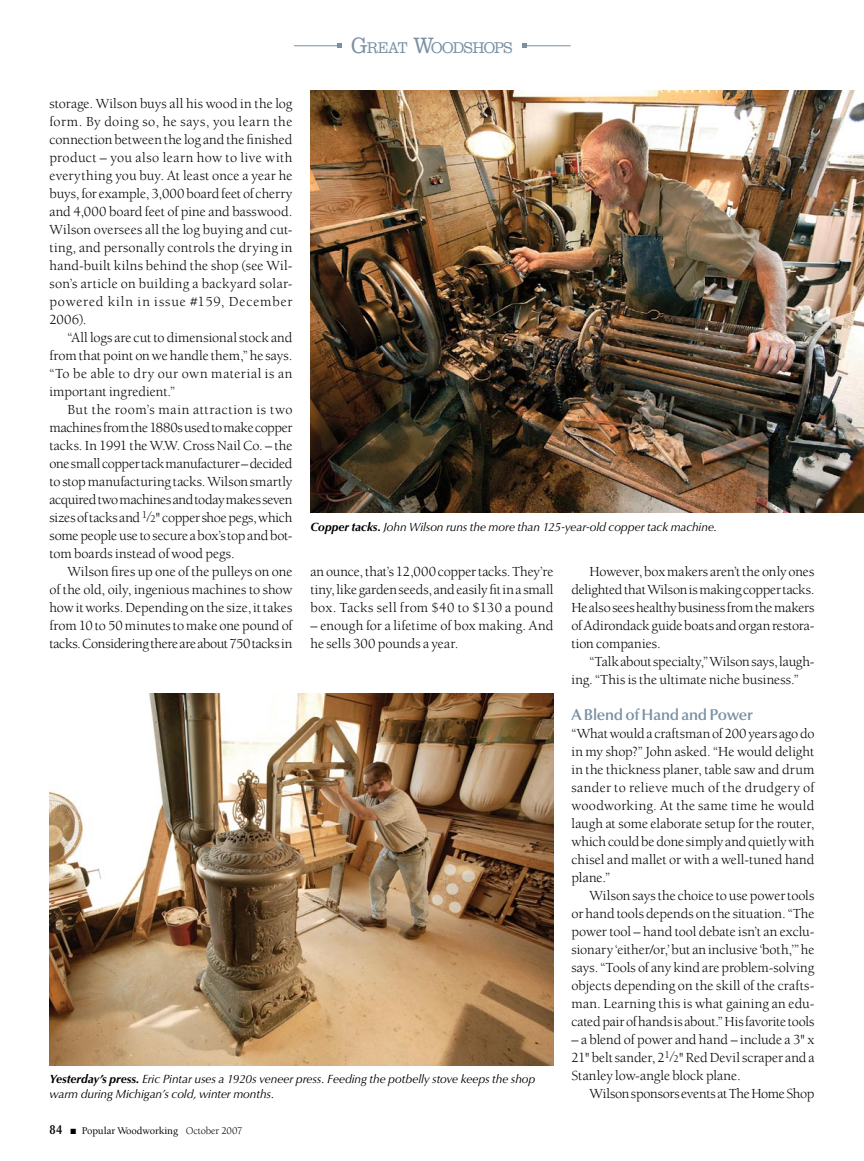
<style>
.page{position:relative;width:864px;height:1161px;background:#fff}
.page>*{position:absolute;margin:0;border:0;box-sizing:border-box;transform-origin:0 0}
.t1{font:300 16.2px "Clarendon LT Std";letter-spacing:-.04em;color:#7a91a4;scale:.91 1}
.AM___subhead{font:600 15.75px "Optima LT Std";letter-spacing:-.015em;color:#7a91a4}
.AM___body_indented{font:14.25px/18px "Berkeley Std";color:#000;text-align:justify}
.AM___body_no_indent{font:14.25px/18px "Berkeley Std";color:#000;text-align:justify}
.AM___body_indented-2{font:14.25px "Berkeley Std";letter-spacing:-.025em;color:#000}
.PW___caption{font:italic 12px/15px "Optima LT Std";letter-spacing:-.01em;color:#000}
.t2{font:500 10.5px "Berkeley Std";letter-spacing:-.01em;color:#000}
.s1{font-size:23.1px}
.s2{font-size:10.5px}
.s3{font-weight:700}
.s4{font-family:"Optima LT Std";font-weight:600;font-size:13.2px}
.s5{font-weight:400}
</style>
<div class="page">
<hr style="left:294px;top:45px;width:46px;height:1px;background:#7a91a4">
<svg style="left:338px;top:44px;width:4px;height:4px"></svg>
<hr style="left:525px;top:45px;width:46px;height:1px;background:#7a91a4">
<svg style="left:523px;top:44px;width:4px;height:4px"></svg>
<img style="left:50px;top:693px;width:504px;height:372px">
<img style="left:310px;top:90px;width:554px;height:423px">
<p class="t1" style="left:351px;top:38px;width:179px"><span class="s1">G</span>REAT <span class="s1">W</span>OODSHOPS</p>
<p class="AM___body_indented" style="left:50px;top:95px;width:245px">storage. Wilson buys all his wood in the log form. By doing so, he says, you learn the connection between the log and the finished product – you also learn how to live with everything you buy. At least once a year he buys, for example, 3,000 board feet of cherry and 4,000 board feet of pine and basswood.<br>Wilson oversees all the log buying and cut&shy;ting, and personally controls the drying in hand-built kilns behind the shop (see Wil&shy;son’s article on building a backyard solar&shy;powered kiln in issue #159, December 2006).</p>
<p class="AM___body_indented" style="left:50px;top:329px;width:244px;text-indent:18px">“All logs are cut to dimensional stock and from that point on we handle them,” he says. “To be able to dry our own material is an important ingredient.”</p>
<p class="AM___body_indented" style="left:50px;top:401px;width:245px;text-indent:18px">But the room’s main attraction is two machines from the 1880s used to make copper tacks. In 1991 the W.W. Cross Nail Co. – the one small copper tack manufacturer – decided to stop manufacturing tacks. Wilson smartly acquired two machines and today makes seven sizes of tacks and <sup>1</sup>⁄<span class="s2">2</span>" copper shoe pegs, which some people use to secure a box’s top and bot&shy;tom boards instead of wood pegs.</p>
<p class="AM___body_indented" style="left:50px;top:563px;width:245px;text-indent:18px">Wilson fires up one of the pulleys on one of the old, oily, ingenious machines to show how it works. Depending on the size, it takes from 10 to 50 minutes to make one pound of tacks. Considering there are about 750 tacks in</p>
<p class="AM___body_indented" style="left:310px;top:563px;width:244px">an ounce, that’s 12,000 copper tacks. They’re tiny, like garden seeds, and easily fit in a small box. Tacks sell from $40 to $130 a pound</p>
<p class="PW___caption" style="left:310px;top:519px;width:408px"><span class="s3">Copper tacks.</span> John Wilson runs the more than 125-year-old copper tack machine.</p>
<p class="AM___body_indented" style="left:572px;top:563px;width:245px;text-indent:18px">However, box makers aren’t the only ones delighted that Wilson is making copper tacks.<br>He also sees healthy business from the makers of Adirondack guide boats and organ restora&shy;tion companies.</p>
<p class="AM___body_indented" style="left:572px;top:653px;width:245px;text-indent:18px">“Talk about specialty,” Wilson says, laugh&shy;ing. “This is the ultimate niche business.”</p>
<p class="AM___subhead" style="left:572px;top:706px;width:183px">A Blend of Hand and Power</p>
<p class="AM___body_no_indent" style="left:572px;top:725px;width:244px">“What would a craftsman of 200 years ago do in my shop?” John asked. “He would delight in the thickness planer, table saw and drum sander to relieve much of the drudgery of woodworking. At the same time he would laugh at some elaborate setup for the router, which could be done simply and quietly with chisel and mallet or with a well-tuned hand plane.”</p>
<p class="AM___body_indented" style="left:572px;top:887px;width:245px;text-indent:18px">Wilson says the choice to use power tools or hand tools depends on the situation. “The power tool – hand tool debate isn’t an exclu&shy;sionary ‘either/or,’ but an inclusive ‘both,’” he says. “Tools of any kind are problem-solving objects depending on the skill of the crafts&shy;man. Learning this is what gaining an edu&shy;cated pair of hands is about.” His favorite tools</p>
<p class="AM___body_indented" style="left:572px;top:1031px;width:245px">– a blend of power and hand – include a 3" x 21" belt sander, 2<sup>1</sup>⁄<span class="s2">2</span>" Red Devil scraper and a Stanley low-angle block plane.</p>
<p class="AM___body_indented-2" style="left:590px;top:1086px;width:226px">Wilson sponsors events at The Home Shop</p>
<p class="AM___body_indented" style="left:310px;top:617px;width:245px">– enough for a lifetime of box making. And he sells 300 pounds a year.</p>
<p class="PW___caption" style="left:50px;top:1072px;width:487px"><span class="s3">Yesterday’s press.</span> Eric Pintar uses a 1920s veneer press. Feeding the potbelly stove keeps the shop warm during Michigan’s cold, winter months.</p>
<p class="t2" style="left:50px;top:1125px;width:195px"><span class="s4">84</span> ■ Popular Woodworking <span class="s5">October 2007</span></p>
</div>
